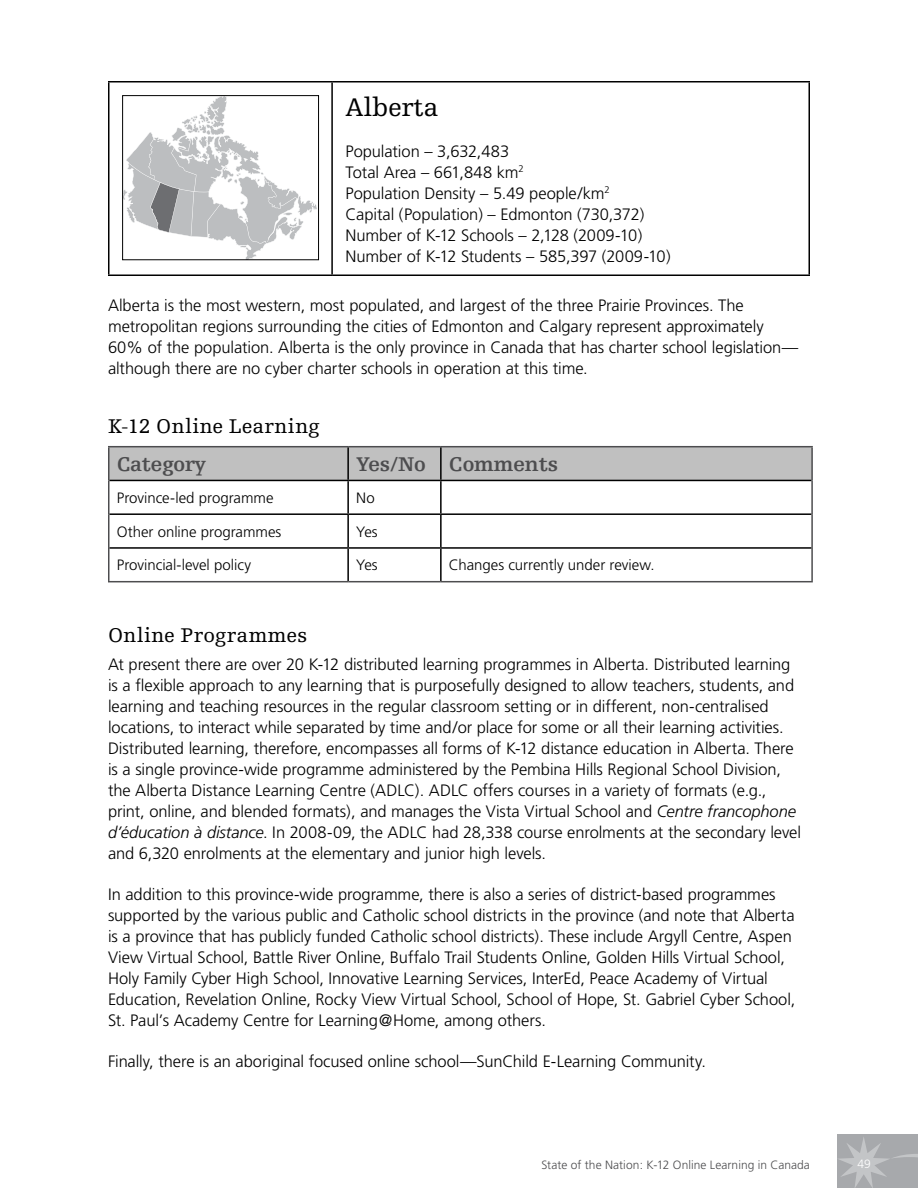
<style>
.page{position:relative;width:918px;height:1188px;background:#fff}
.page>*{position:absolute;margin:0;border:0;box-sizing:border-box;transform-origin:0 0}
.t1{font:27px "Egyptienne F";letter-spacing:-.01em;color:#000}
.t2{font:21px "Egyptienne F";letter-spacing:.015em;color:#000}
.t3{font:700 21px "Egyptienne F";letter-spacing:-.01em;color:#4d4d4f}
.t4{font:300 16.5px/21px "Frutiger";letter-spacing:-.005em;color:#000}
.t5{font:300 15px "Frutiger";color:#000}
.t6{font:300 12px "Frutiger";letter-spacing:.005em;color:#4d4d4f}
.t7{font:300 12px "Frutiger";color:#fff}
.s1{font-style:italic}
</style>
<div class="page">
<div style="left:837px;top:1134px;width:81px;height:54px;background:#a7a9ac"></div>
<svg style="left:838px;top:1137px;width:51px;height:51px"></svg>
<svg style="left:893px;top:1154px;width:25px;height:4px"></svg>
<hr style="left:108px;top:81px;width:224px;height:1px;background:#000">
<hr style="left:108px;top:82px;width:2px;height:192px;background:#000">
<hr style="left:332px;top:81px;width:478px;height:1px;background:#000">
<hr style="left:331px;top:82px;width:2px;height:192px;background:#000">
<hr style="left:808px;top:82px;width:2px;height:192px;background:#000">
<hr style="left:108px;top:274px;width:224px;height:2px;background:#000">
<hr style="left:332px;top:274px;width:478px;height:2px;background:#000">
<svg style="left:124px;top:97px;width:193px;height:161px"></svg>
<div style="left:122px;top:95px;width:197px;height:165px;border:1px solid #000"></div>
<div style="left:110px;top:447px;width:701px;height:33px;background:#c0c0c0"></div>
<hr style="left:108px;top:446px;width:240px;height:1px;background:#4d4d4f">
<hr style="left:108px;top:447px;width:2px;height:33px;background:#4d4d4f">
<hr style="left:348px;top:446px;width:93px;height:1px;background:#4d4d4f">
<hr style="left:441px;top:446px;width:372px;height:1px;background:#4d4d4f">
<hr style="left:811px;top:447px;width:2px;height:33px;background:#4d4d4f">
<hr style="left:108px;top:480px;width:2px;height:34px;background:#4d4d4f">
<hr style="left:811px;top:480px;width:2px;height:34px;background:#4d4d4f">
<hr style="left:108px;top:514px;width:2px;height:34px;background:#4d4d4f">
<hr style="left:811px;top:514px;width:2px;height:34px;background:#4d4d4f">
<hr style="left:108px;top:548px;width:2px;height:33px;background:#4d4d4f">
<hr style="left:811px;top:548px;width:2px;height:33px;background:#4d4d4f">
<hr style="left:108px;top:581px;width:240px;height:1px;background:#4d4d4f">
<hr style="left:348px;top:581px;width:93px;height:1px;background:#4d4d4f">
<hr style="left:441px;top:581px;width:372px;height:1px;background:#4d4d4f">
<hr style="left:347px;top:447px;width:2px;height:33px;background:#000">
<hr style="left:440px;top:447px;width:2px;height:33px;background:#000">
<hr style="left:110px;top:480px;width:238px;height:1px;background:#000">
<hr style="left:348px;top:480px;width:93px;height:1px;background:#000">
<hr style="left:347px;top:481px;width:2px;height:32px;background:#000">
<hr style="left:441px;top:480px;width:370px;height:1px;background:#000">
<hr style="left:440px;top:481px;width:2px;height:32px;background:#000">
<hr style="left:110px;top:513px;width:238px;height:2px;background:#000">
<hr style="left:348px;top:513px;width:93px;height:2px;background:#000">
<hr style="left:347px;top:515px;width:2px;height:32px;background:#000">
<hr style="left:441px;top:513px;width:370px;height:2px;background:#000">
<hr style="left:440px;top:515px;width:2px;height:32px;background:#000">
<hr style="left:110px;top:547px;width:238px;height:2px;background:#000">
<hr style="left:348px;top:547px;width:93px;height:2px;background:#000">
<hr style="left:347px;top:549px;width:2px;height:32px;background:#000">
<hr style="left:441px;top:547px;width:370px;height:2px;background:#000">
<hr style="left:440px;top:549px;width:2px;height:32px;background:#000">
<h1 class="t1" style="left:346px;top:92px;width:94px">Alberta</h1>
<p class="t4" style="left:346px;top:141px;width:327px">Population – 3,632,483<br>Total Area – 661,848 km<sup>2<br></sup>Population Density – 5.49 people/km<sup>2<br></sup>Capital (Population) – Edmonton (730,372)<br>Number of K-12 Schools – 2,128 (2009-10)<br>Number of K-12 Students – 585,397 (2009-10)</p>
<p class="t4" style="left:108px;top:295px;width:692px">Alberta is the most western, most populated, and largest of the three Prairie Provinces. The metropolitan regions surrounding the cities of Edmonton and Calgary represent approximately 60% of the population. Alberta is the only province in Canada that has charter school legislation— although there are no cyber charter schools in operation at this time.</p>
<p class="t2" style="left:108px;top:415px;width:213px">K-12 Online Learning</p>
<p class="t3" style="left:117px;top:453px;width:91px">Category</p>
<p class="t3" style="left:356px;top:453px;width:204px">Yes/No Comments</p>
<p class="t5" style="left:117px;top:489px;width:158px">Province-led programme</p>
<p class="t5" style="left:356px;top:489px;width:20px">No</p>
<p class="t5" style="left:117px;top:523px;width:166px">Other online programmes</p>
<p class="t5" style="left:356px;top:523px;width:23px">Yes</p>
<p class="t5" style="left:117px;top:557px;width:136px">Provincial-level policy</p>
<p class="t5" style="left:356px;top:557px;width:23px">Yes</p>
<p class="t5" style="left:449px;top:557px;width:207px">Changes currently under review.</p>
<p class="t2" style="left:108px;top:624px;width:201px">Online Programmes</p>
<p class="t4" style="left:108px;top:654px;width:695px">At present there are over 20 K-12 distributed learning programmes in Alberta. Distributed learning is a flexible approach to any learning that is purposefully designed to allow teachers, students, and learning and teaching resources in the regular classroom setting or in different, non-centralised locations, to interact while separated by time and/or place for some or all their learning activities.<br>Distributed learning, therefore, encompasses all forms of K-12 distance education in Alberta. There is a single province-wide programme administered by the Pembina Hills Regional School Division, the Alberta Distance Learning Centre (ADLC). ADLC offers courses in a variety of formats (e.g., print, online, and blended formats), and manages the Vista Virtual School and <span class="s1">Centre francophone d’éducation à distance</span>. In 2008-09, the ADLC had 28,338 course enrolments at the secondary level and 6,320 enrolments at the elementary and junior high levels.</p>
<p class="t4" style="left:108px;top:884px;width:689px">In addition to this province-wide programme, there is also a series of district-based programmes supported by the various public and Catholic school districts in the province (and note that Alberta is a province that has publicly funded Catholic school districts). These include Argyll Centre, Aspen View Virtual School, Battle River Online, Buffalo Trail Students Online, Golden Hills Virtual School, Holy Family Cyber High School, Innovative Learning Services, InterEd, Peace Academy of Virtual Education, Revelation Online, Rocky View Virtual School, School of Hope, St. Gabriel Cyber School, St. Paul’s Academy Centre for Learning@Home, among others.</p>
<p class="t4" style="left:108px;top:1052px;width:600px">Finally, there is an aboriginal focused online school—SunChild E-Learning Community.</p>
<p class="t6" style="left:541px;top:1158px;width:270px">State of the Nation: K-12 Online Learning in Canada</p>
<p class="t7" style="left:858px;top:1157px;width:15px">49</p>
</div>
